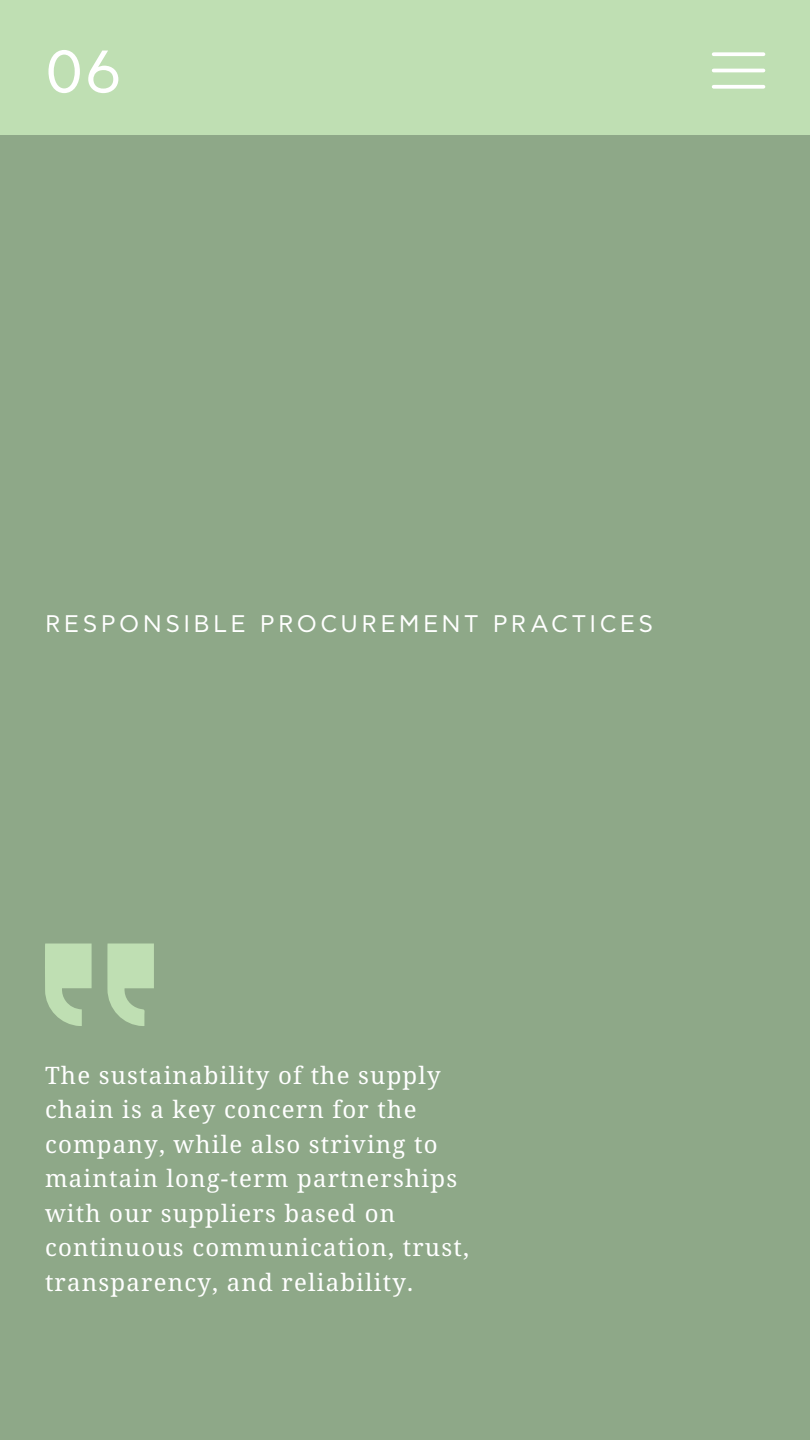
<style>
.page{position:relative;width:810px;height:1440px;background:#fff}
.page>*{position:absolute;margin:0;border:0;box-sizing:border-box;transform-origin:0 0}
.t1{font:60px "CF Asty Std";color:#fff}
.t2{font:24px/34.5px "Noto Serif";letter-spacing:.05em;color:#fff}
.t3{font:24px "CF Asty Std";letter-spacing:.135em;color:#fff}
</style>
<div class="page">
<div style="left:0;top:0;width:810px;height:135px;background:#bfdfb3"></div>
<div style="left:0;top:135px;width:810px;height:1305px;background:#8ea888"></div>
<svg style="left:107px;top:943px;width:47px;height:83px"></svg>
<svg style="left:45px;top:944px;width:47px;height:82px"></svg>
<svg style="left:714px;top:52px;width:50px;height:4px"></svg>
<hr style="left:714px;top:69px;width:50px;height:3px;background:#fff">
<svg style="left:714px;top:85px;width:50px;height:4px"></svg>
<h1 class="t1" style="left:45px;top:38px;width:78px">06</h1>
<p class="t3" style="left:45px;top:610px;width:610px">RESPONSIBLE PROCUREMENT PRACTICES</p>
<p class="t2" style="left:45px;top:1059px;width:426px">The sustainability of the supply chain is a key concern for the company, while also striving to maintain long-term partnerships with our suppliers based on continuous communication, trust, transparency, and reliability.</p>
</div>
